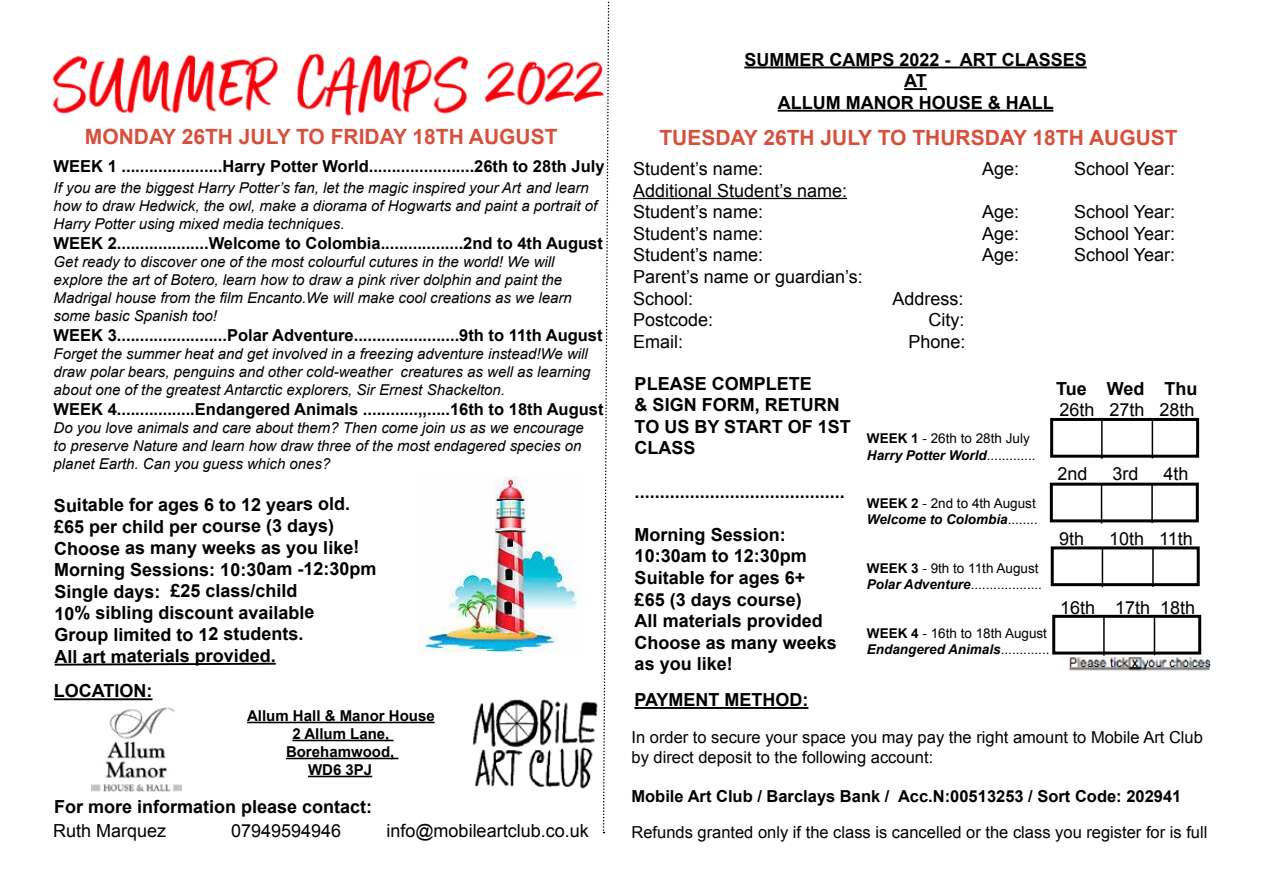
<style>
.page{position:relative;width:1263px;height:893px;background:#fff}
.page>*{position:absolute;margin:0;border:0;box-sizing:border-box;transform-origin:0 0}
.t1{font:700 21px "Arial";color:#d7503c}
.t2{font:700 18px/21.6px "Arial";color:#000}
.t3{font:18px/21.6px "Arial";color:#000}
.t4{font:700 16.5px "Arial";color:#000}
.t5{font:16.5px/19.8px "Arial";color:#000}
.t6{font:italic 15px/18px "Arial";color:#000}
.t7{font:700 15px/18px "Arial";color:#000;text-align:center}
.t8{font:13.5px/16.2px "Arial";color:#000}
.s1{font-weight:700}
.s2{font-weight:700;font-style:italic}
</style>
<div class="page">
<img style="left:419px;top:477px;width:164px;height:176px">
<hr style="left:633px;top:198px;width:214px;height:1px;background:#000">
<img style="left:472px;top:699px;width:126px;height:90px">
<svg style="left:602px;top:1px;width:8px;height:832px"></svg>
<hr style="left:744px;top:67px;width:343px;height:1px;background:#000">
<hr style="left:904px;top:88px;width:23px;height:2px;background:#000">
<hr style="left:778px;top:110px;width:275px;height:2px;background:#000">
<svg style="left:54px;top:662px;width:222px;height:4px"></svg>
<img style="left:1068px;top:658px;width:143px;height:13px">
<hr style="left:54px;top:698px;width:98px;height:2px;background:#000">
<hr style="left:634px;top:707px;width:174px;height:2px;background:#000">
<hr style="left:247px;top:722px;width:188px;height:1px;background:#000">
<hr style="left:292px;top:740px;width:102px;height:1px;background:#000">
<hr style="left:286px;top:758px;width:112px;height:1px;background:#000">
<hr style="left:308px;top:776px;width:64px;height:1px;background:#000">
<img style="left:52px;top:47px;width:554px;height:85px">
<img style="left:92px;top:707px;width:90px;height:85px">
<hr style="left:1101px;top:419px;width:1px;height:40px;background:#000">
<hr style="left:1152px;top:419px;width:1px;height:39px;background:#000">
<div style="left:1050px;top:418px;width:149px;height:40px;border:3px solid #000"></div>
<hr style="left:1101px;top:484px;width:1px;height:39px;background:#000">
<hr style="left:1151px;top:483px;width:2px;height:40px;background:#000">
<div style="left:1050px;top:483px;width:149px;height:39px;border:3px solid #000"></div>
<hr style="left:1102px;top:547px;width:1px;height:40px;background:#000">
<hr style="left:1152px;top:547px;width:2px;height:40px;background:#000">
<div style="left:1051px;top:546px;width:149px;height:40px;border:3px solid #000"></div>
<hr style="left:1103px;top:616px;width:2px;height:40px;background:#000">
<hr style="left:1154px;top:615px;width:1px;height:40px;background:#000">
<div style="left:1052px;top:615px;width:149px;height:39px;border:3px solid #000"></div>
<h1 class="t1" style="left:85px;top:123px;width:474px">MONDAY 26TH JULY TO FRIDAY 18TH AUGUST</h1>
<p class="t4" style="left:54px;top:155px;width:552px">WEEK 1 ......................Harry Potter World.......................26th to 28th July</p>
<p class="t6" style="left:54px;top:179px;width:545px">If you are the biggest Harry Potter’s fan, let the magic inspired your Art and learn how to draw Hedwick, the owl, make a diorama of Hogwarts and paint a portrait of<br>Harry Potter using mixed media techniques.</p>
<p class="t4" style="left:54px;top:232px;width:551px">WEEK 2....................Welcome to Colombia..................2nd to 4th August</p>
<p class="t6" style="left:54px;top:253px;width:520px">Get ready to discover one of the most colourful cutures in the world! We will explore the art of Botero, learn how to draw a pink river dolphin and paint the Madrigal house from the film Encanto.We will make cool creations as we learn some basic Spanish too!</p>
<p class="t4" style="left:54px;top:324px;width:550px">WEEK 3........................Polar Adventure.......................9th to 11th August</p>
<p class="t6" style="left:54px;top:345px;width:538px">Forget the summer heat and get involved in a freezing adventure instead!We will draw polar bears, penguins and other cold-weather creatures as well as learning about one of the greatest Antarctic explorers, Sir Ernest Shackelton.</p>
<p class="t4" style="left:54px;top:398px;width:551px">WEEK 4.................Endangered Animals ............,,.....16th to 18th August</p>
<p class="t6" style="left:54px;top:418px;width:532px">Do you love animals and care about them? Then come join us as we encourage to preserve Nature and learn how draw three of the most endagered species on planet Earth. Can you guess which ones?</p>
<p class="t2" style="left:54px;top:494px;width:324px">Suitable for ages 6 to 12 years old. £65 per child per course (3 days)<br>Choose as many weeks as you like!<br>Morning Sessions: 10:30am -12:30pm<br>Single days: £25 class/child<br>10% sibling discount available<br>Group limited to 12 students.<br>All art materials provided.</p>
<p class="t2" style="left:54px;top:681px;width:100px">LOCATION:</p>
<p class="t7" style="left:247px;top:707px;width:189px">Allum Hall &amp; Manor House<br>2 Allum Lane,<br>Borehamwood,<br>WD6 3PJ</p>
<p class="t2" style="left:54px;top:796px;width:320px">For more information please contact:</p>
<p class="t3" style="left:53px;top:820px;width:115px">Ruth Marquez</p>
<p class="t3" style="left:231px;top:820px;width:112px">07949594946</p>
<p class="t3" style="left:386px;top:820px;width:204px">info@mobileartclub.co.uk</p>
<p class="t2" style="left:744px;top:49px;width:344px;text-align:center">SUMMER CAMPS 2022 - ART CLASSES<br>AT<br>ALLUM MANOR HOUSE &amp; HALL</p>
<h1 class="t1" style="left:659px;top:124px;width:520px">TUESDAY 26TH JULY TO THURSDAY 18TH AUGUST</h1>
<p class="t3" style="left:633px;top:158px;width:131px">Student’s name:</p>
<p class="t3" style="left:982px;top:158px;width:39px">Age:</p>
<p class="t3" style="left:1074px;top:158px;width:103px">School Year:</p>
<p class="t3" style="left:633px;top:180px;width:215px">Additional Student’s name:<br>Student’s name:</p>
<p class="t3" style="left:982px;top:201px;width:39px">Age:</p>
<p class="t3" style="left:1074px;top:201px;width:103px">School Year:</p>
<p class="t3" style="left:633px;top:223px;width:131px">Student’s name:</p>
<p class="t3" style="left:982px;top:223px;width:39px">Age:</p>
<p class="t3" style="left:1074px;top:223px;width:103px">School Year:</p>
<p class="t3" style="left:633px;top:244px;width:131px">Student’s name:</p>
<p class="t3" style="left:982px;top:244px;width:39px">Age:</p>
<p class="t3" style="left:1074px;top:244px;width:103px">School Year:</p>
<p class="t3" style="left:633px;top:266px;width:231px">Parent’s name or guardian’s:<br>School:</p>
<p class="t3" style="left:892px;top:288px;width:73px">Address:</p>
<p class="t3" style="left:633px;top:309px;width:82px">Postcode:</p>
<p class="t3" style="left:928px;top:309px;width:38px">City:</p>
<p class="t3" style="left:633px;top:331px;width:52px">Email:</p>
<p class="t3" style="left:908px;top:331px;width:59px">Phone:</p>
<p class="t2" style="left:635px;top:373px;width:218px">PLEASE COMPLETE<br>&amp; SIGN FORM, RETURN<br>TO US BY START OF 1ST<br>CLASS</p>
<p class="t2" style="left:635px;top:481px;width:212px">..........................................</p>
<p class="t2" style="left:635px;top:524px;width:204px">Morning Session:<br>10:30am to 12:30pm<br>Suitable for ages 6+ £65 (3 days course)<br>All materials provided<br>Choose as many weeks as you like!</p>
<p class="t2" style="left:634px;top:689px;width:176px">PAYMENT METHOD:</p>
<p class="t8" style="left:867px;top:431px;width:170px"><span class="s1">WEEK 1</span> - 26th to 28th July<br><span class="s2">Harry Potter World</span>.............</p>
<p class="t8" style="left:867px;top:495px;width:172px"><span class="s1">WEEK 2</span> - 2nd to 4th August<br><span class="s2">Welcome to Colombia</span>........</p>
<p class="t8" style="left:867px;top:560px;width:177px"><span class="s1">WEEK 3</span> - 9th to 11th August<br><span class="s2">Polar Adventure</span>...................</p>
<p class="t8" style="left:867px;top:625px;width:184px"><span class="s1">WEEK 4</span> - 16th to 18th August<br><span class="s2">Endangered Animals</span>.............</p>
<p class="t2" style="left:1056px;top:378px;width:143px">Tue Wed Thu</p>
<p class="t3" style="left:1059px;top:399px;width:137px">26th 27th 28th</p>
<p class="t3" style="left:1057px;top:463px;width:32px">2nd</p>
<p class="t3" style="left:1112px;top:463px;width:28px">3rd</p>
<p class="t3" style="left:1163px;top:463px;width:27px">4th</p>
<p class="t3" style="left:1059px;top:528px;width:27px">9th</p>
<p class="t3" style="left:1109px;top:528px;width:85px">10th 11th</p>
<p class="t3" style="left:1060px;top:597px;width:137px">16th 17th 18th</p>
<p class="t5" style="left:631px;top:727px;width:573px">In order to secure your space you may pay the right amount to Mobile Art Club by direct deposit to the following account:</p>
<p class="t4" style="left:631px;top:785px;width:551px">Mobile Art Club / Barclays Bank / Acc.N:00513253 / Sort Code: 202941</p>
<p class="t5" style="left:631px;top:823px;width:577px">Refunds granted only if the class is cancelled or the class you register for is full</p>
</div>
